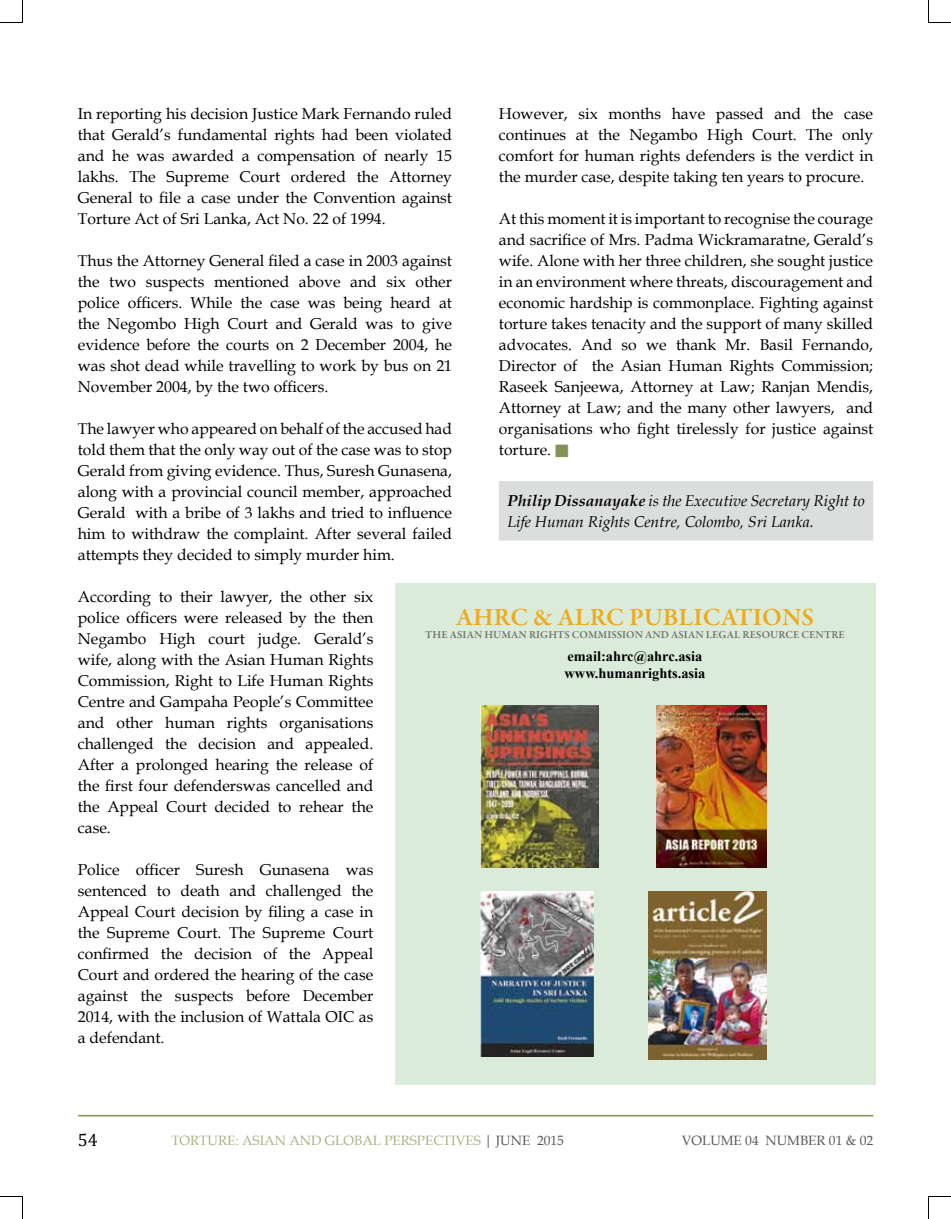
<style>
.page{position:relative;width:951px;height:1219px;background:#fff}
.page>*{position:absolute;margin:0;border:0;box-sizing:border-box;transform-origin:0 0}
.t1{font:600 25.2px "Garamond Premr Pro";letter-spacing:.005em;color:#eeaa1e}
.t2{font:18px "Cambria";color:#000}
.t3{font:15.75px/21px "Book Antiqua";color:#000;text-align:justify}
.t4{font:italic 15.75px/21px "Book Antiqua";color:#000}
.t5{font:700 14.4px/17.2px "Times New Roman";color:#000}
.t6{font:13.5px "Book Antiqua";color:#abb083}
.t7{font:13.5px "Book Antiqua";color:#595757}
.t8{font:600 10.8px "Garamond Premr Pro";letter-spacing:.005em;color:#727171}
.s1{color:#839256}
.s2{font-weight:700}
.s3{color:#595757}
</style>
<div class="page">
<hr style="left:78px;top:1115px;width:795px;height:1px;background:#839256">
<div style="left:499px;top:481px;width:374px;height:59px;background:#dcdddd"></div>
<div style="left:395px;top:583px;width:480px;height:501px;background:#daecd9"></div>
<img style="left:481px;top:891px;width:113px;height:165px">
<img style="left:648px;top:891px;width:119px;height:168px">
<img style="left:481px;top:705px;width:117px;height:162px">
<img style="left:656px;top:705px;width:111px;height:162px">
<svg style="left:0;top:0;width:23px;height:23px"></svg>
<svg style="left:0;top:1196px;width:23px;height:23px"></svg>
<svg style="left:928px;top:0;width:23px;height:23px"></svg>
<svg style="left:928px;top:1196px;width:23px;height:23px"></svg>
<p class="t3" style="left:499px;top:103px;width:376px">However, six months have passed and the case continues at the Negambo High Court. The only comfort for human rights defenders is the verdict in the murder case, despite taking ten years to procure.</p>
<p class="t3" style="left:499px;top:208px;width:376px">At this moment it is important to recognise the courage and sacrifice of Mrs. Padma Wickramaratne, Gerald’s wife. Alone with her three children, she sought justice in an environment where threats, discouragement and economic hardship is commonplace. Fighting against torture takes tenacity and the support of many skilled advocates. And so we thank Mr. Basil Fernando, Director of the Asian Human Rights Commission; Raseek Sanjeewa, Attorney at Law; Ranjan Mendis, Attorney at Law; and the many other lawyers, and organisations who fight tirelessly for justice against torture. <span class="s1">■</span></p>
<p class="t4" style="left:507px;top:489px;width:359px"><span class="s2">Philip Dissanayake</span> is the Executive Secretary Right to<br>Life Human Rights Centre, Colombo, Sri Lanka.</p>
<p class="t3" style="left:78px;top:103px;width:376px">In reporting his decision Justice Mark Fernando ruled that Gerald’s fundamental rights had been violated and he was awarded a compensation of nearly 15 lakhs. The Supreme Court ordered the Attorney General to file a case under the Convention against Torture Act of Sri Lanka, Act No. 22 of 1994.</p>
<p class="t3" style="left:78px;top:250px;width:376px">Thus the Attorney General filed a case in 2003 against the two suspects mentioned above and six other police officers. While the case was being heard at the Negombo High Court and Gerald was to give evidence before the courts on 2 December 2004, he was shot dead while travelling to work by bus on 21<br>November 2004, by the two officers.</p>
<p class="t3" style="left:78px;top:418px;width:376px">The lawyer who appeared on behalf of the accused had told them that the only way out of the case was to stop Gerald from giving evidence. Thus, Suresh Gunasena, along with a provincial council member, approached Gerald with a bribe of 3 lakhs and tried to influence him to withdraw the complaint. After several failed attempts they decided to simply murder him.</p>
<p class="t3" style="left:78px;top:586px;width:297px">According to their lawyer, the other six police officers were released by the then Negambo High court judge. Gerald’s wife, along with the Asian Human Rights Commission, Right to Life Human Rights Centre and Gampaha People’s Committee and other human rights organisations challenged the decision and appealed.<br>After a prolonged hearing the release of the first four defenderswas cancelled and the Appeal Court decided to rehear the case.</p>
<p class="t3" style="left:78px;top:859px;width:297px">Police officer Suresh Gunasena was sentenced to death and challenged the Appeal Court decision by filing a case in the Supreme Court. The Supreme Court confirmed the decision of the Appeal Court and ordered the hearing of the case against the suspects before December 2014, with the inclusion of Wattala OIC as a defendant.</p>
<h1 class="t1" style="left:456px;top:602px;width:359px">AHRC &amp; ALRC PUBLICATIONS</h1>
<p class="t8" style="left:425px;top:628px;width:421px">THE ASIAN HUMAN RIGHTS COMMISSION AND ASIAN LEGAL RESOURCE CENTRE</p>
<p class="t5" style="left:564px;top:647px;width:142px">email:ahrc@ahrc.asia www.humanrights.asia</p>
<p class="t2" style="left:78px;top:1128px;width:21px">54</p>
<p class="t6" style="left:171px;top:1131px;width:394px">TORTURE: ASIAN AND GLOBAL PERSPECTIVES <span class="s3">| JUNE 2015</span></p>
<p class="t7" style="left:682px;top:1131px;width:193px">VOLUME 04 NUMBER 01 &amp; 02</p>
</div>
